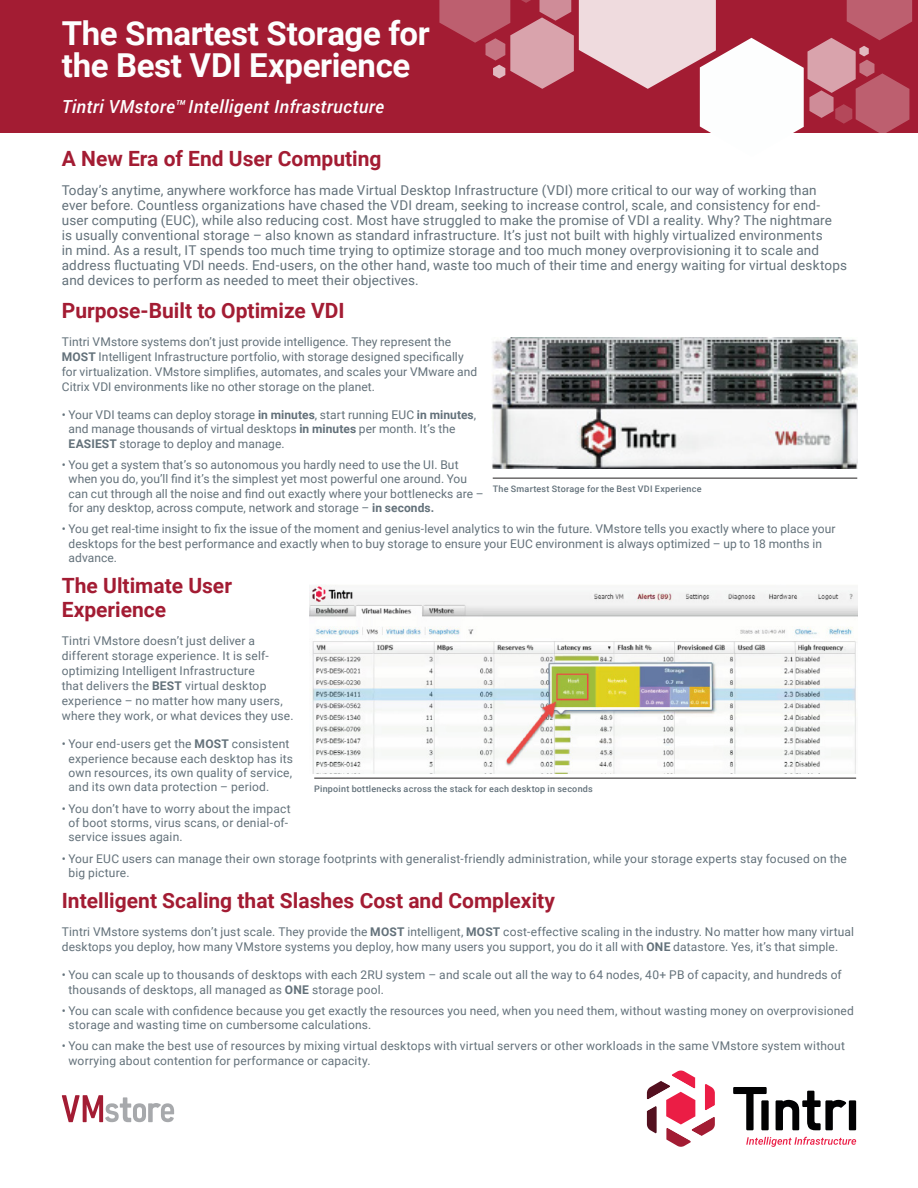
<style>
.page{position:relative;width:918px;height:1188px;background:#fff}
.page>*{position:absolute;margin:0;border:0;box-sizing:border-box;transform-origin:0 0}
.t1{font:700 33px/31.5px "Roboto";letter-spacing:-.01em;color:#fdfefe}
.t2{font:700 21px/24px "Roboto";color:#a31c33}
.t3{font:italic 500 18px "Roboto";letter-spacing:.015em;color:#fdfefe}
.t4{font:13.5px/15px "Roboto";letter-spacing:.01em;color:#63717a}
.t5{font:12px/14.4px "Roboto";letter-spacing:.01em;color:#63717a}
.t6{font:500 9px "Roboto";letter-spacing:.025em;color:#63717a}
.s1{font-weight:700}
</style>
<div class="page">
<div style="left:0;top:0;width:918px;height:133px;background:#a31c33"></div>
<svg style="left:62px;top:1095px;width:112px;height:27px"></svg>
<svg style="left:746px;top:1137px;width:110px;height:10px"></svg>
<svg style="left:733px;top:1087px;width:34px;height:43px"></svg>
<div style="left:849px;top:1100px;width:7px;height:30px;background:#010102"></div>
<svg style="left:776px;top:1091px;width:70px;height:39px"></svg>
<div style="left:761px;top:1100px;width:8px;height:30px;background:#010102"></div>
<svg style="left:647px;top:1070px;width:68px;height:77px"></svg>
<img style="left:310px;top:584px;width:547px;height:189px">
<hr style="left:314px;top:778px;width:542px;height:1px;background:#221f1f">
<svg style="left:439px;top:0;width:473px;height:133px"></svg>
<img style="left:492px;top:337px;width:365px;height:132px">
<hr style="left:493px;top:478px;width:364px;height:1px;background:#221f1f">
<h1 class="t1" style="left:62px;top:20px;width:370px">The Smartest Storage for the Best VDI Experience</h1>
<h3 class="t3" style="left:62px;top:99px;width:324px">Tintri VMstore™ Intelligent Infrastructure</h3>
<h2 class="t2" style="left:62px;top:149px;width:321px">A New Era of End User Computing</h2>
<p class="t4" style="left:62px;top:183px;width:787px">Today’s anytime, anywhere workforce has made Virtual Desktop Infrastructure (VDI) more critical to our way of working than<br>ever before. Countless organizations have chased the VDI dream, seeking to increase control, scale, and consistency for end&shy;user computing (EUC), while also reducing cost. Most have struggled to make the promise of VDI a reality. Why? The nightmare<br>is usually conventional storage – also known as standard infrastructure. It’s just not built with highly virtualized environments<br>in mind. As a result, IT spends too much time trying to optimize storage and too much money overprovisioning it to scale and address 昀氀uctuating VDI needs. End-users, on the other hand, waste too much of their time and energy waiting for virtual desktops and devices to perform as needed to meet their objectives.</p>
<h2 class="t2" style="left:62px;top:300px;width:284px">Purpose-Built to Optimize VDI</h2>
<p class="t5" style="left:62px;top:335px;width:417px;line-height:15px">Tintri VMstore systems don’t just provide intelligence. They represent the <span class="s1">MOST</span> Intelligent Infrastructure portfolio, with storage designed speci昀椀cally for virtualization. VMstore simpli昀椀es, automates, and scales your VMware and Citrix VDI environments like no other storage on the planet.</p>
<p class="t5" style="left:69px;top:408px;width:409px;text-indent:-7px">• Your VDI teams can deploy storage <span class="s1">in minutes</span>, start running EUC <span class="s1">in minutes</span>, and manage thousands of virtual desktops <span class="s1">in minutes</span> per month. It’s the<br><span class="s1">EASIEST</span> storage to deploy and manage.</p>
<p class="t5" style="left:69px;top:458px;width:417px;text-indent:-7px">• You get a system that’s so autonomous you hardly need to use the UI. But when you do, you’ll 昀椀nd it’s the simplest yet most powerful one around. You can cut through all the noise and 昀椀nd out exactly where your bottlenecks are – for any desktop, across compute, network and storage – <span class="s1">in seconds.</span></p>
<p class="t5" style="left:69px;top:523px;width:768px;text-indent:-7px">• You get real-time insight to 昀椀x the issue of the moment and genius-level analytics to win the future. VMstore tells you exactly where to place your desktops for the best performance and exactly when to buy storage to ensure your EUC environment is always optimized – up to 18 months in advance.</p>
<h2 class="t2" style="left:62px;top:575px;width:172px">The Ultimate User<br>Experience</h2>
<p class="t5" style="left:62px;top:634px;width:233px;line-height:15px">Tintri VMstore doesn’t just deliver a different storage experience. It is self&shy;optimizing Intelligent Infrastructure<br>that delivers the <span class="s1">BEST</span> virtual desktop experience – no matter how many users, where they work, or what devices they use.</p>
<p class="t5" style="left:69px;top:738px;width:226px;text-indent:-7px">• Your end-users get the <span class="s1">MOST</span> consistent experience because each desktop has its own resources, its own quality of service, and its own data protection – period.</p>
<p class="t5" style="left:69px;top:802px;width:224px;text-indent:-7px">• You don’t have to worry about the impact of boot storms, virus scans, or denial-of&shy;service issues again.</p>
<p class="t5" style="left:69px;top:852px;width:780px;text-indent:-7px">• Your EUC users can manage their own storage footprints with generalist-friendly administration, while your storage experts stay focused on the big picture.</p>
<h2 class="t2" style="left:62px;top:890px;width:495px">Intelligent Scaling that Slashes Cost and Complexity</h2>
<p class="t5" style="left:62px;top:925px;width:794px;line-height:15px">Tintri VMstore systems don’t just scale. They provide the <span class="s1">MOST</span> intelligent, <span class="s1">MOST</span> cost-effective scaling in the industry. No matter how many virtual desktops you deploy, how many VMstore systems you deploy, how many users you support, you do it all with <span class="s1">ONE</span> datastore. Yes, it’s that simple.</p>
<p class="t5" style="left:69px;top:969px;width:775px;text-indent:-7px">• You can scale up to thousands of desktops with each 2RU system – and scale out all the way to 64 nodes, 40+ PB of capacity, and hundreds of thousands of desktops, all managed as <span class="s1">ONE</span> storage pool.</p>
<p class="t5" style="left:69px;top:1004px;width:787px;text-indent:-7px">• You can scale with con昀椀dence because you get exactly the resources you need, when you need them, without wasting money on overprovisioned storage and wasting time on cumbersome calculations.</p>
<p class="t5" style="left:69px;top:1040px;width:778px;text-indent:-7px">• You can make the best use of resources by mixing virtual desktops with virtual servers or other workloads in the same VMstore system without worrying about contention for performance or capacity.</p>
<p class="t6" style="left:493px;top:485px;width:210px">The Smartest Storage for the Best VDI Experience</p>
<p class="t6" style="left:314px;top:785px;width:280px">Pinpoint bottlenecks across the stack for each desktop in seconds</p>
</div>
